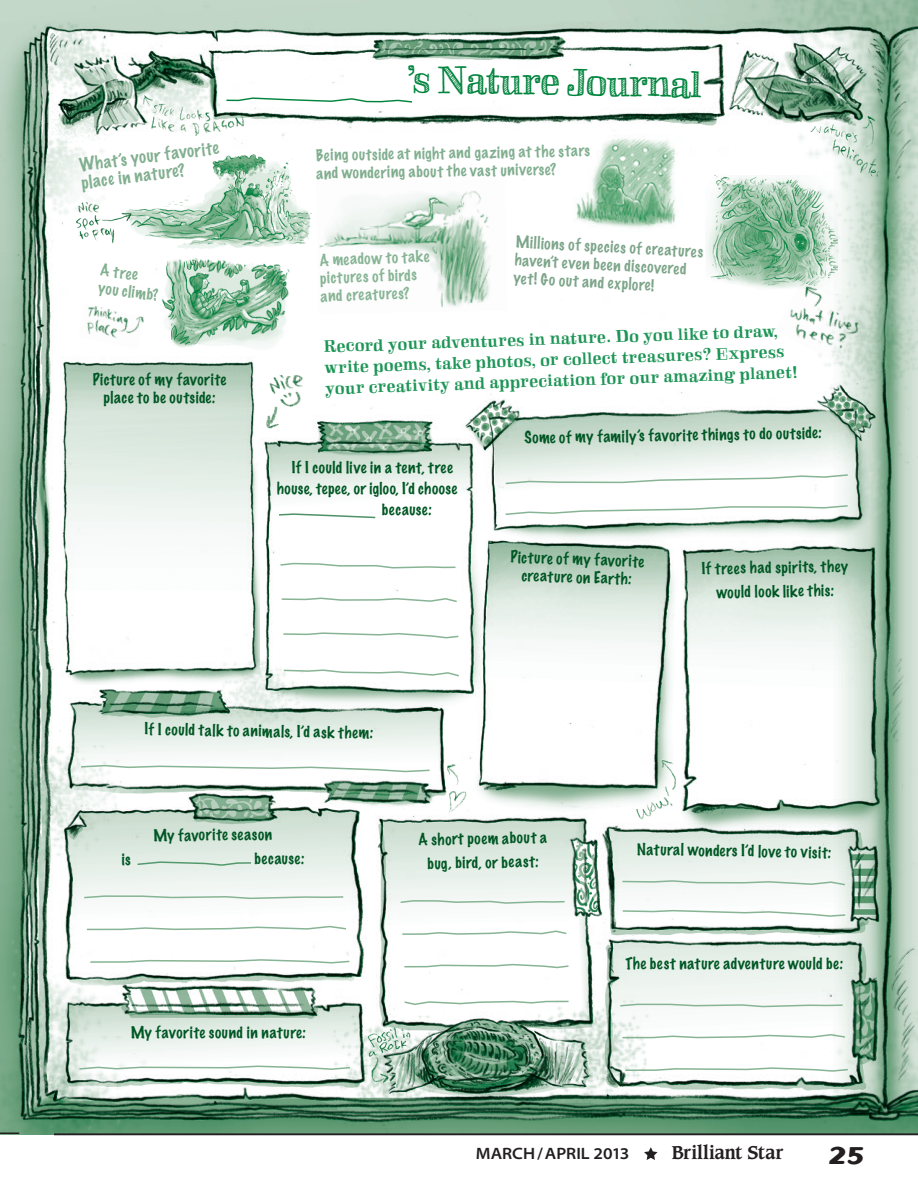
<style>
.page{position:relative;width:918px;height:1188px;background:#fff}
.page>*{position:absolute;margin:0;border:0;box-sizing:border-box;transform-origin:0 0}
.No_Spacing{font:39px "Skitch Shaded";color:#00843d}
.t1{font:700 27px "Dogma Script";color:#231f20}
.t2{font:700 18px "Caxton";letter-spacing:-.02em;color:#231f20}
.No_Spacing-2{font:17.25px/21px "Skitch Solid";color:#1e9557}
.No_Spacing-3{font:100 16.5px/18px "Marker Felt";color:#82af90}
.t3{font:16.5px "Myriad MM 565 700";color:#231f20}
.No_Spacing-4{font:100 15px/18px "Marker Felt";letter-spacing:.04em;color:#005724;text-align:center}
.No_Spacing-5{font:100 15px/18px "Marker Felt";color:#82af90}
.No_Spacing-6{font:100 15px/18px "Marker Felt";color:#7da58a}
.No_Spacing-7{font:100 15px/18px "Marker Felt";color:#89b797}
</style>
<div class="page">
<img style="left:0;top:0;width:918px;height:1133px">
<img style="left:158px;top:258px;width:132px;height:96px">
<img style="left:112px;top:153px;width:201px;height:98px">
<img style="left:316px;top:170px;width:191px;height:144px">
<img style="left:566px;top:134px;width:117px;height:97px">
<img style="left:705px;top:175px;width:133px;height:122px">
<svg style="left:89px;top:958px;width:262px;height:6px"></svg>
<svg style="left:85px;top:925px;width:263px;height:6px"></svg>
<svg style="left:83px;top:895px;width:262px;height:5px"></svg>
<svg style="left:403px;top:963px;width:167px;height:6px"></svg>
<svg style="left:401px;top:930px;width:167px;height:6px"></svg>
<svg style="left:403px;top:1000px;width:167px;height:6px"></svg>
<svg style="left:399px;top:899px;width:167px;height:6px"></svg>
<svg style="left:282px;top:632px;width:178px;height:7px"></svg>
<svg style="left:280px;top:597px;width:179px;height:6px"></svg>
<svg style="left:279px;top:562px;width:178px;height:7px"></svg>
<svg style="left:282px;top:669px;width:179px;height:9px"></svg>
<svg style="left:0;top:1132px;width:19px;height:2px"></svg>
<svg style="left:644px;top:1147px;width:14px;height:13px"></svg>
<hr style="left:54px;top:1133px;width:864px;height:2px;background:#231f20">
<svg style="left:122px;top:853px;width:130px;height:14px;background:#d5e5da"></svg>
<p class="No_Spacing-3" style="left:78px;top:155px;width:142px;rotate:-7deg">What’s your favorite place in nature?</p>
<p class="No_Spacing-5" style="left:102px;top:261px;width:62px;rotate:7deg">A tree you climb?</p>
<p class="No_Spacing-4" style="left:93px;top:370px;width:135px">Picture of my favorite place to be outside:</p>
<p class="No_Spacing" style="left:408px;top:55px;width:296px;rotate:1deg">’s Nature Journal</p>
<p class="No_Spacing-5" style="left:316px;top:146px;width:275px;rotate:-1deg">Being outside at night and gazing at the stars and wondering about the vast universe?</p>
<p class="No_Spacing-7" style="left:319px;top:251px;width:111px;rotate:-2deg">A meadow to take pictures of birds and creatures?</p>
<p class="No_Spacing-6" style="left:516px;top:232px;width:189px;rotate:3deg">Millions of species of creatures haven’t even been discovered yet! Go out and explore!</p>
<p class="No_Spacing-2" style="left:324px;top:336px;width:474px;rotate:-2deg">Record your adventures in nature. Do you like to draw, write poems, take photos, or collect treasures? Express your creativity and appreciation for our amazing planet!</p>
<p class="No_Spacing-4" style="left:292px;top:458px;width:162px">If I could live in a tent, tree</p>
<p class="No_Spacing-4" style="left:277px;top:479px;width:182px">house, tepee, or igloo, I’d choose</p>
<p class="No_Spacing-4" style="left:382px;top:500px;width:51px">because:</p>
<p class="No_Spacing-4" style="left:524px;top:428px;width:299px;rotate:-1deg">Some of my family’s favorite things to do outside:</p>
<p class="No_Spacing-4" style="left:511px;top:547px;width:135px;rotate:2deg">Picture of my favorite creature on Earth:</p>
<p class="No_Spacing-4" style="left:702px;top:556px;width:148px;line-height:24px;rotate:-1deg">If trees had spirits, they would look like this:</p>
<p class="No_Spacing-4" style="left:145px;top:720px;width:230px;rotate:1deg">If I could talk to animals, I’d ask them:</p>
<p class="No_Spacing-4" style="left:153px;top:826px;width:120px;rotate:-1deg">My favorite season</p>
<p class="No_Spacing-4" style="left:254px;top:849px;width:51px;rotate:-1deg">because:</p>
<p class="No_Spacing-4" style="left:131px;top:1023px;width:177px">My favorite sound in nature:</p>
<p class="No_Spacing-4" style="left:418px;top:827px;width:130px;line-height:24px;rotate:-1deg">A short poem about a bug, bird, or beast:</p>
<p class="No_Spacing-4" style="left:637px;top:840px;width:196px;rotate:1deg">Natural wonders I’d love to visit:</p>
<p class="No_Spacing-4" style="left:626px;top:954px;width:219px">The best nature adventure would be:</p>
<p class="t3" style="left:476px;top:1146px;width:155px">MARCH/APRIL 2013</p>
<p class="t2" style="left:672px;top:1141px;width:113px">Brilliant Star</p>
<p class="t1" style="left:827px;top:1134px;width:38px">25</p>
</div>
